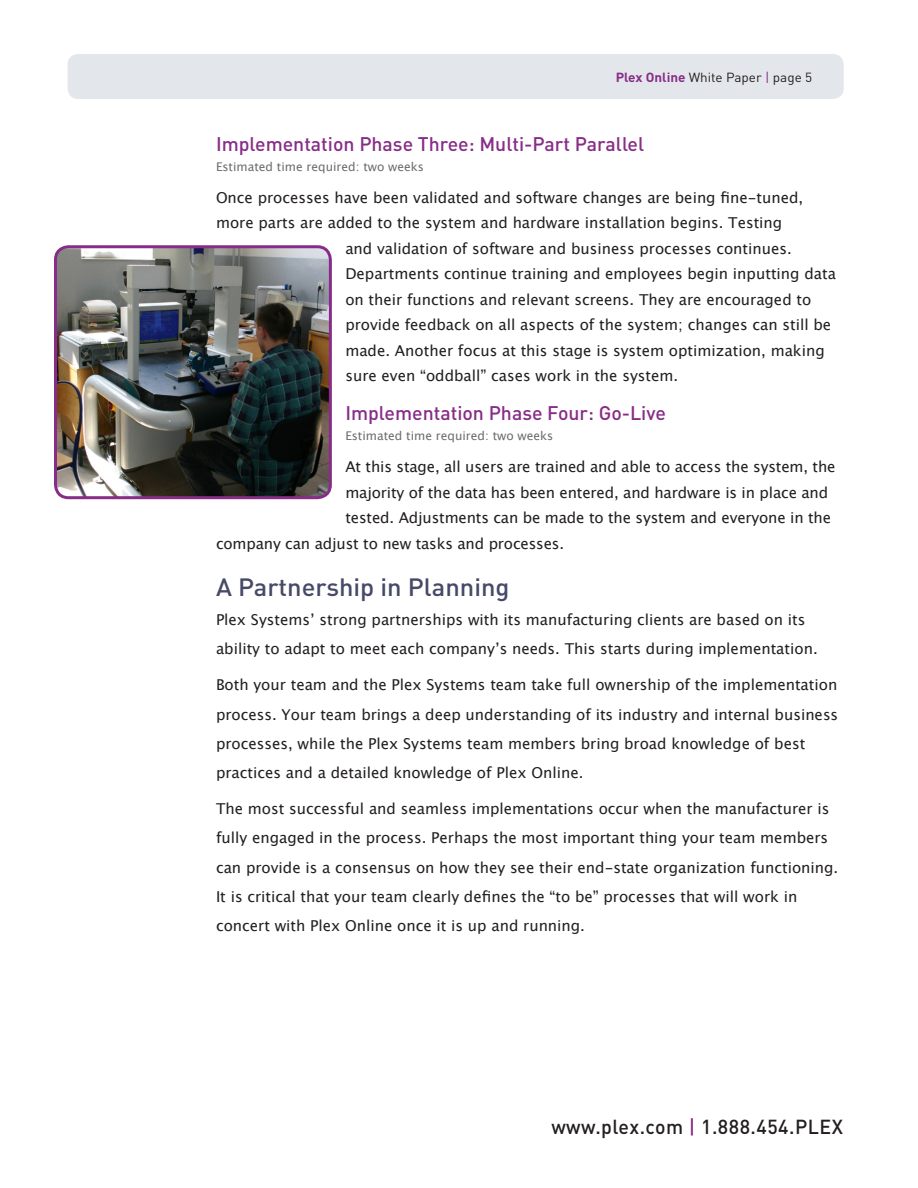
<style>
.page{position:relative;width:918px;height:1188px;background:#fff}
.page>*{position:absolute;margin:0;border:0;box-sizing:border-box;transform-origin:0 0}
.Heading_2{font:500 24.75px "DIN";color:#464a68}
.t1{font:500 20.1px "DIN";letter-spacing:.025em;color:#231f20}
.Head_3{font:500 19.5px "DIN";color:#872d87}
.summarytext{font:15px/29.2px "Lucida Grande";color:#231f20}
.t2{font:13.05px "DIN";color:#231f20}
.summarytext-2{font:12px "Lucida Grande";color:#6c6d70}
.s1{font-weight:700;color:#872d87}
.s2{color:#872d87}
</style>
<div class="page">
<div style="left:68px;top:54px;width:776px;height:45px;background:#e3e7eb;border-radius:11px"></div>
<img style="left:56px;top:247px;width:274px;height:251px;border-radius:13px">
<div style="left:54px;top:245px;width:278px;height:254px;border:3px solid #872d87;border-radius:13px"></div>
<p class="t2" style="left:616px;top:69px;width:188px"><span class="s1">Plex Online</span> White Paper <span class="s2">|</span> page</p>
<p class="Head_3" style="left:216px;top:132px;width:430px">Implementation Phase Three: Multi-Part Parallel</p>
<p class="summarytext-2" style="left:216px;top:159px;width:209px">Estimated time required: two weeks</p>
<p class="summarytext" style="left:216px;top:183px;width:589px">Once processes have been validated and software changes are being fine-tuned,</p>
<p class="summarytext" style="left:216px;top:209px;width:568px">more parts are added to the system and hardware installation begins. Testing</p>
<p class="summarytext" style="left:345px;top:234px;width:448px">and validation of software and business processes continues.</p>
<p class="summarytext" style="left:345px;top:260px;width:492px">Departments continue training and employees begin inputting data</p>
<p class="summarytext" style="left:345px;top:285px;width:467px">on their functions and relevant screens. They are encouraged to</p>
<p class="summarytext" style="left:345px;top:311px;width:487px">provide feedback on all aspects of the system; changes can still be</p>
<p class="summarytext" style="left:345px;top:336px;width:481px">made. Another focus at this stage is system optimization, making</p>
<p class="summarytext" style="left:345px;top:362px;width:334px">sure even “oddball” cases work in the system.</p>
<p class="Head_3" style="left:345px;top:401px;width:322px">Implementation Phase Four: Go-Live</p>
<p class="summarytext-2" style="left:345px;top:429px;width:209px">Estimated time required: two weeks</p>
<p class="summarytext" style="left:345px;top:452px;width:492px">At this stage, all users are trained and able to access the system, the</p>
<p class="summarytext" style="left:345px;top:478px;width:484px">majority of the data has been entered, and hardware is in place and</p>
<p class="summarytext" style="left:345px;top:503px;width:487px">tested. Adjustments can be made to the system and everyone in the</p>
<p class="summarytext" style="left:216px;top:529px;width:350px">company can adjust to new tasks and processes.</p>
<p class="Heading_2" style="left:216px;top:571px;width:295px">A Partnership in Planning</p>
<p class="summarytext" style="left:216px;top:605px;width:603px">Plex Systems’ strong partnerships with its manufacturing clients are based on its ability to adapt to meet each company’s needs. This starts during implementation.</p>
<p class="summarytext" style="left:216px;top:671px;width:624px">Both your team and the Plex Systems team take full ownership of the implementation process. Your team brings a deep understanding of its industry and internal business processes, while the Plex Systems team members bring broad knowledge of best practices and a detailed knowledge of Plex Online.</p>
<p class="summarytext" style="left:216px;top:794px;width:624px">The most successful and seamless implementations occur when the manufacturer is fully engaged in the process. Perhaps the most important thing your team members can provide is a consensus on how they see their end-state organization functioning.<br>It is critical that your team clearly defines the “to be” processes that will work in concert with Plex Online once it is up and running.</p>
<h2 class="t1" style="left:551px;top:1114px;width:293px">www.plex.com <span class="s2">|</span> 1.888.454.PLEX</h2>
</div>
